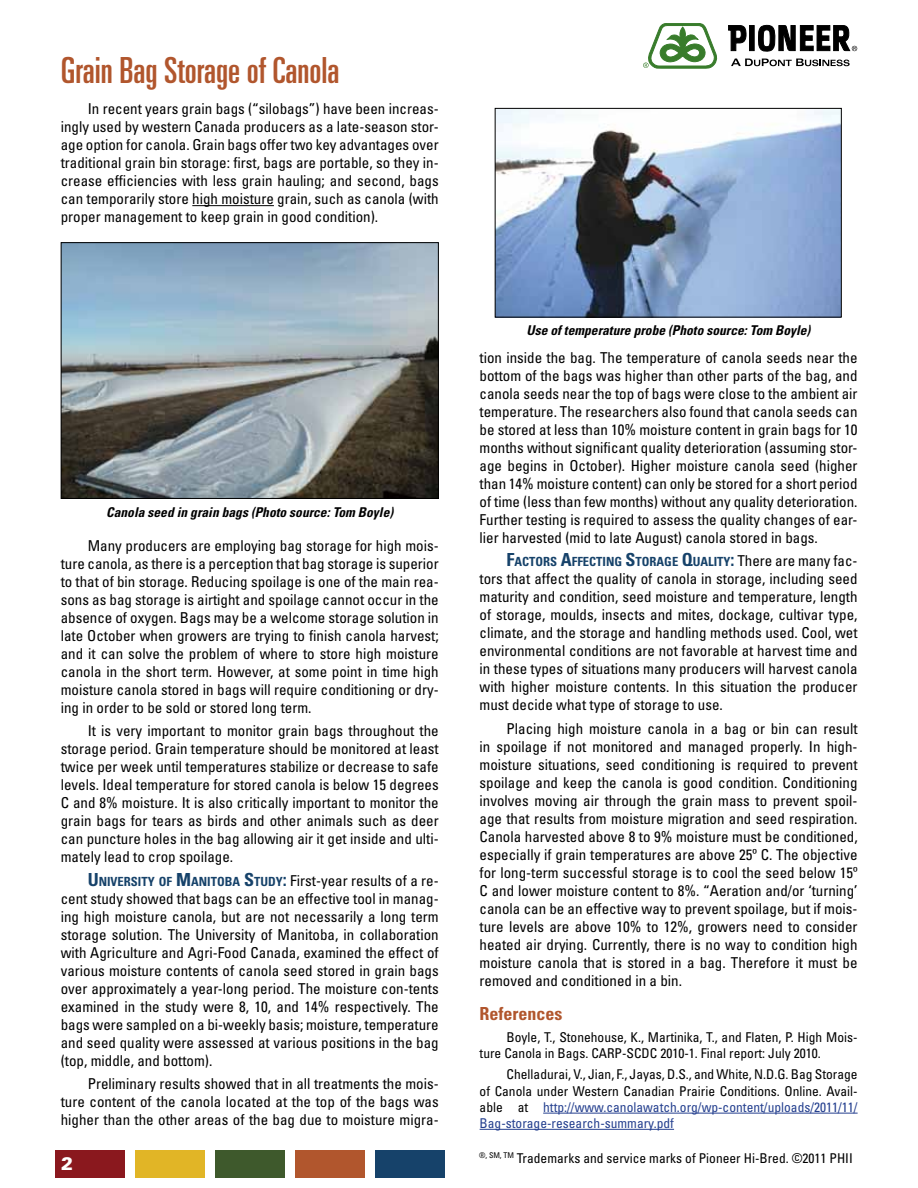
<style>
.page{position:relative;width:918px;height:1188px;background:#fff}
.page>*{position:absolute;margin:0;border:0;box-sizing:border-box;transform-origin:0 0}
.t1{font:ultra-condensed 36px "Univers";color:#b1562d}
.t2{font:700 condensed 18px "Univers";color:#b1562d}
.t3{font:900 18px "Univers";color:#fff}
.t4{font:condensed 15px/18px "Univers";color:#000;text-align:justify}
.t5{font:condensed 13.5px/16.2px "Univers";color:#000}
.t6{font:italic 700 condensed 13.5px "Univers";color:#000}
.t7{font:700 condensed 12.6px "Univers";color:#16426a}
.s1{font-weight:700;font-size:18px;color:#16426a}
.s2{font-weight:700;font-size:12.6px;color:#16426a}
.s3{font-size:18px}
.s4{font-weight:400;font-size:15px;color:#000}
.s5{color:#25408f}
</style>
<div class="page">
<div style="left:215px;top:1151px;width:69px;height:27px;background:#3e592c"></div>
<div style="left:295px;top:1151px;width:69px;height:27px;background:#b1562d"></div>
<div style="left:55px;top:1151px;width:70px;height:27px;background:#8a181e"></div>
<div style="left:375px;top:1151px;width:69px;height:27px;background:#16426a"></div>
<div style="left:135px;top:1151px;width:70px;height:27px;background:#e1b526"></div>
<hr style="left:192px;top:205px;width:82px;height:1px;background:#000">
<img style="left:63px;top:244px;width:374px;height:253px">
<div style="left:61px;top:242px;width:378px;height:257px;border:1px solid #000"></div>
<hr style="left:543px;top:1113px;width:315px;height:1px;background:#25408f">
<hr style="left:480px;top:1129px;width:194px;height:1px;background:#25408f">
<img style="left:497px;top:110px;width:343px;height:206px">
<div style="left:495px;top:108px;width:347px;height:210px;border:1px solid #000"></div>
<svg style="left:728px;top:25px;width:19px;height:26px"></svg>
<div style="left:750px;top:26px;width:4px;height:25px;border:1px solid #000"></div>
<svg style="left:758px;top:24px;width:99px;height:28px"></svg>
<svg style="left:643px;top:23px;width:75px;height:45px"></svg>
<svg style="left:731px;top:59px;width:119px;height:7px"></svg>
<h1 class="t1" style="left:61px;top:49px;width:280px">Grain Bag Storage of Canola</h1>
<p class="t4" style="left:61px;top:100px;width:379px;text-indent:27px">In recent years grain bags (“silobags”) have been increas&shy;ingly used by western Canada producers as a late-season stor&shy;age option for canola. Grain bags offer two key advantages over traditional grain bin storage: first, bags are portable, so they in&shy;crease efficiencies with less grain hauling; and second, bags can temporarily store high moisture grain, such as canola (with proper management to keep grain in good condition).</p>
<p class="t6" style="left:106px;top:504px;width:288px">Canola seed in grain bags (Photo source: Tom Boyle)</p>
<p class="t4" style="left:61px;top:536px;width:380px;text-indent:27px">Many producers are employing bag storage for high mois&shy;ture canola, as there is a perception that bag storage is superior to that of bin storage. Reducing spoilage is one of the main rea&shy;sons as bag storage is airtight and spoilage cannot occur in the absence of oxygen. Bags may be a welcome storage solution in late October when growers are trying to finish canola harvest; and it can solve the problem of where to store high moisture canola in the short term. However, at some point in time high moisture canola stored in bags will require conditioning or dry&shy;ing in order to be sold or stored long term.</p>
<p class="t4" style="left:61px;top:722px;width:380px;text-indent:27px">It is very important to monitor grain bags throughout the storage period. Grain temperature should be monitored at least twice per week until temperatures stabilize or decrease to safe levels. Ideal temperature for stored canola is below 15 degrees C and 8% moisture. It is also critically important to monitor the grain bags for tears as birds and other animals such as deer can puncture holes in the bag allowing air it get inside and ulti&shy;mately lead to crop spoilage.</p>
<p class="t4" style="left:61px;top:871px;width:380px;text-indent:27px"><span class="s1">U</span><span class="s2">NIVERSITY OF</span> <span class="s1">M</span><span class="s2">ANITOBA</span> <span class="s1">S</span><span class="s2">TUDY</span><span class="s1">:</span> First-year results of a re&shy;cent study showed that bags can be an effective tool in manag&shy;ing high moisture canola, but are not necessarily a long term storage solution. The University of Manitoba, in collaboration with Agriculture and Agri-Food Canada, examined the effect of various moisture contents of canola seed stored in grain bags over approximately a year-long period. The moisture con-tents examined in the study were 8, 10, and 14% respectively. The bags were sampled on a bi-weekly basis; moisture, temperature and seed quality were assessed at various positions in the bag (top, middle, and bottom).</p>
<p class="t4" style="left:61px;top:1075px;width:380px;text-indent:27px">Preliminary results showed that in all treatments the mois&shy;ture content of the canola located at the top of the bags was higher than the other areas of the bag due to moisture migra-</p>
<p class="t3" style="left:61px;top:1152px;width:14px">2</p>
<p class="t6" style="left:526px;top:322px;width:285px">Use of temperature probe (Photo source: Tom Boyle)</p>
<p class="t4" style="left:480px;top:348px;width:380px">tion inside the bag. The temperature of canola seeds near the bottom of the bags was higher than other parts of the bag, and canola seeds near the top of bags were close to the ambient air temperature. The researchers also found that canola seeds can be stored at less than 10% moisture content in grain bags for 10 months without significant quality deterioration (assuming stor&shy;age begins in October). Higher moisture canola seed (higher than 14% moisture content) can only be stored for a short period of time (less than few months) without any quality deterioration.<br>Further testing is required to assess the quality changes of ear&shy;lier harvested (mid to late August) canola stored in bags.</p>
<p class="t7" style="left:507px;top:554px;width:353px"><span class="s3">F</span>ACTORS <span class="s3">A</span>FFECTING <span class="s3">S</span>TORAGE <span class="s3">Q</span>UALITY<span class="s3">:</span> <span class="s4">There are many fac-</span></p>
<p class="t4" style="left:480px;top:570px;width:380px">tors that affect the quality of canola in storage, including seed maturity and condition, seed moisture and temperature, length of storage, moulds, insects and mites, dockage, cultivar type, climate, and the storage and handling methods used. Cool, wet environmental conditions are not favorable at harvest time and in these types of situations many producers will harvest canola with higher moisture contents. In this situation the producer must decide what type of storage to use.</p>
<p class="t4" style="left:480px;top:719px;width:380px;text-indent:27px">Placing high moisture canola in a bag or bin can result in spoilage if not monitored and managed properly. In high&shy;moisture situations, seed conditioning is required to prevent spoilage and keep the canola is good condition. Conditioning involves moving air through the grain mass to prevent spoil&shy;age that results from moisture migration and seed respiration.<br>Canola harvested above 8 to 9% moisture must be conditioned, especially if grain temperatures are above 25º C. The objective for long-term successful storage is to cool the seed below 15º C and lower moisture content to 8%. “Aeration and/or ‘turning’ canola can be an effective way to prevent spoilage, but if mois&shy;ture levels are above 10% to 12%, growers need to consider heated air drying. Currently, there is no way to condition high moisture canola that is stored in a bag. Therefore it must be removed and conditioned in a bin.</p>
<p class="t2" style="left:480px;top:1003px;width:84px">References</p>
<p class="t5" style="left:480px;top:1028px;width:379px;text-indent:27px">Boyle, T., Stonehouse, K., Martinika, T., and Flaten, P. High Mois&shy;ture Canola in Bags. CARP-SCDC 2010-1. Final report: July 2010.</p>
<p class="t5" style="left:480px;top:1066px;width:380px;text-align:justify;text-indent:27px">Chelladurai, V., Jian, F., Jayas, D.S., and White, N.D.G. Bag Storage of Canola under Western Canadian Prairie Conditions. Online. Avail&shy;able at <span class="s5">http://www.canolawatch.org/wp-content/uploads/2011/11/ Bag-storage-research-summary.pdf</span></p>
<p class="t5" style="left:479px;top:1150px;width:375px"><sup>®,</sup> <sup>SM,</sup> <sup>TM</sup> Trademarks and service marks of Pioneer Hi-Bred. ©2011 PHII</p>
</div>
